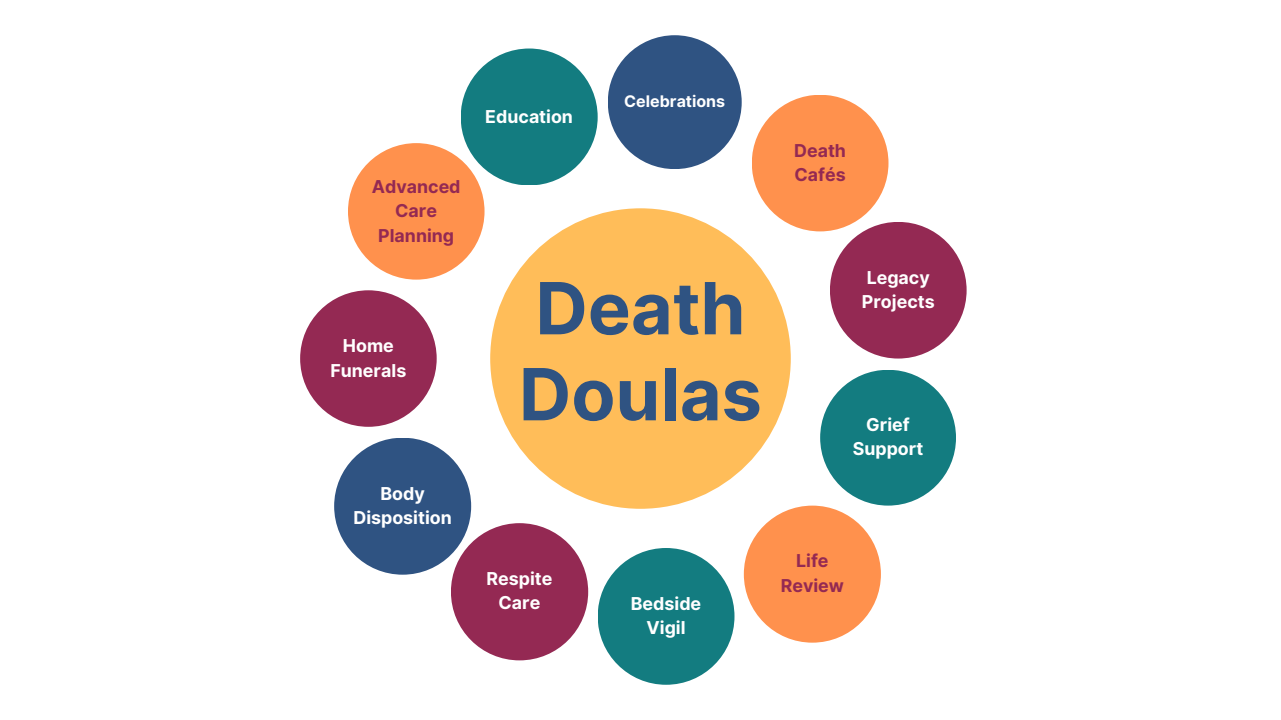
<style>
.page{position:relative;width:1281px;height:720px;background:#fff}
.page>*{position:absolute;margin:0;border:0;box-sizing:border-box;transform-origin:0 0}
.t1{font:700 71.88px/86px "Inter";color:#2f5382}
.t2{font:700 17.75px/24.4px "Inter";color:#fff;text-align:center}
.t3{font:700 17.75px "Inter";color:#942953}
.t4{font:700 16px "Inter";color:#fff}
</style>
<div class="page">
<div style="left:490px;top:208px;width:301px;height:301px;background:#ffbd59;border-radius:50%"></div>
<div style="left:461px;top:49px;width:137px;height:136px;background:#137c80;border-radius:50%"></div>
<div style="left:348px;top:143px;width:136px;height:137px;background:#ff914d;border-radius:50%"></div>
<div style="left:300px;top:290px;width:137px;height:137px;background:#942953;border-radius:50%"></div>
<div style="left:334px;top:438px;width:137px;height:137px;background:#2f5382;border-radius:50%"></div>
<div style="left:451px;top:523px;width:137px;height:137px;background:#942953;border-radius:50%"></div>
<div style="left:598px;top:548px;width:136px;height:137px;background:#137c80;border-radius:50%"></div>
<div style="left:820px;top:370px;width:136px;height:136px;background:#137c80;border-radius:50%"></div>
<div style="left:744px;top:506px;width:137px;height:137px;background:#ff914d;border-radius:50%"></div>
<div style="left:608px;top:35px;width:133px;height:134px;background:#2f5382;border-radius:50%"></div>
<div style="left:830px;top:222px;width:136px;height:137px;background:#942953;border-radius:50%"></div>
<div style="left:752px;top:95px;width:136px;height:136px;background:#ff914d;border-radius:50%"></div>
<p class="t3" style="left:372px;top:176px;width:90px">Advanced</p>
<p class="t3" style="left:395px;top:200px;width:43px">Care</p>
<p class="t3" style="left:378px;top:224px;width:77px">Planning</p>
<p class="t2" style="left:343px;top:334px;width:52px">Home</p>
<p class="t2" style="left:330px;top:358px;width:77px">Funerals</p>
<p class="t2" style="left:353px;top:481px;width:100px">Body<br>Disposition</p>
<p class="t2" style="left:485px;top:104px;width:89px">Education</p>
<p class="t4" style="left:624px;top:92px;width:103px">Celebrations</p>
<p class="t1" style="left:519px;top:265px;width:244px">Death<br>Doulas</p>
<p class="t3" style="left:794px;top:140px;width:53px">Death</p>
<p class="t3" style="left:794px;top:164px;width:53px">Cafés</p>
<p class="t2" style="left:866px;top:265px;width:65px">Legacy</p>
<p class="t2" style="left:862px;top:290px;width:74px">Projects</p>
<p class="t2" style="left:866px;top:412px;width:45px">Grief</p>
<p class="t2" style="left:853px;top:436px;width:72px">Support</p>
<h1 class="t2" style="left:486px;top:566px;width:67px">Respite</h1>
<p class="t2" style="left:498px;top:591px;width:43px">Care</p>
<p class="t2" style="left:631px;top:591px;width:72px">Bedside</p>
<p class="t2" style="left:646px;top:616px;width:41px">Vigil</p>
<p class="t3" style="left:796px;top:550px;width:34px">Life</p>
<p class="t3" style="left:781px;top:575px;width:65px">Review</p>
</div>
